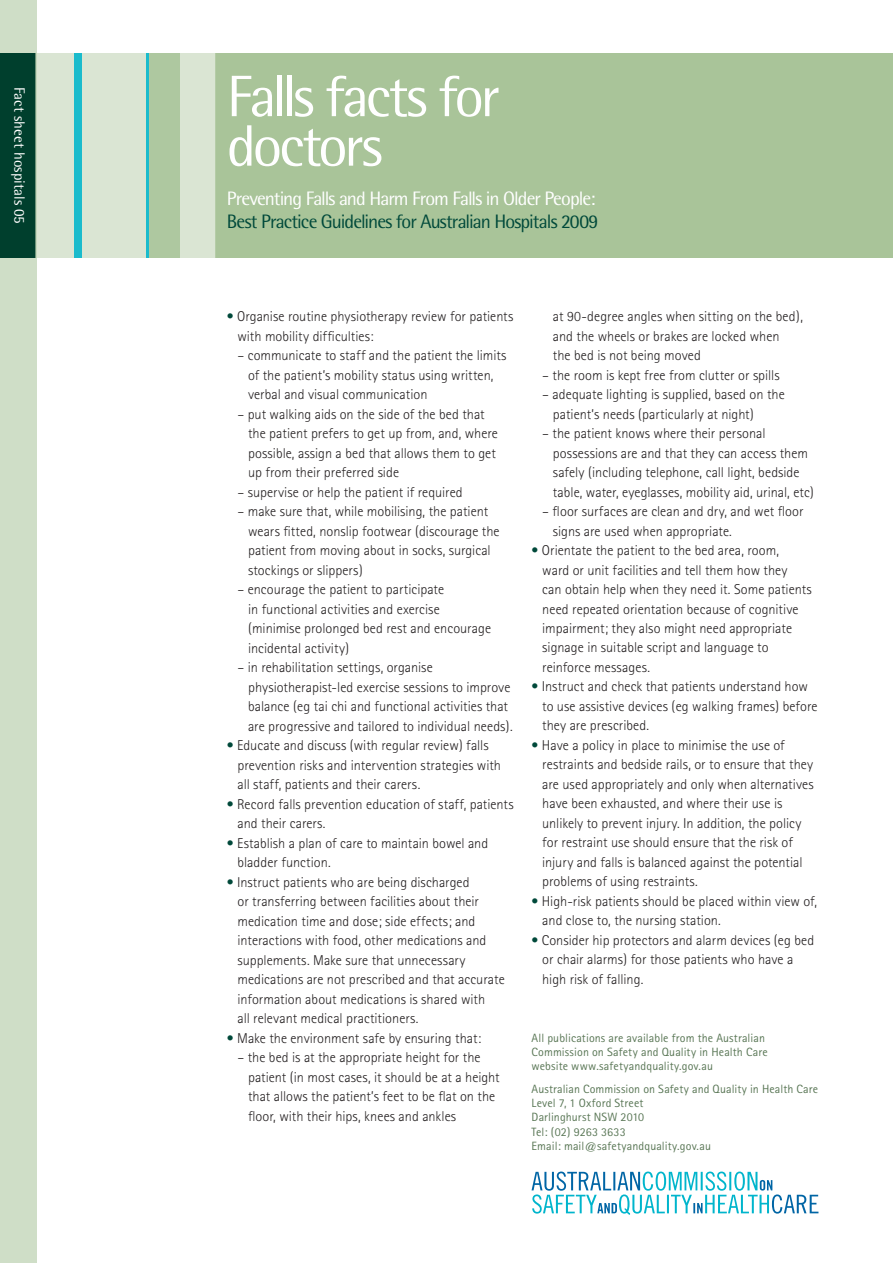
<style>
.page{position:relative;width:893px;height:1263px;background:#fff}
.page>*{position:absolute;margin:0;border:0;box-sizing:border-box;transform-origin:0 0}
.t1{font:58.5px/49.5px "Rotis Semi Sans";letter-spacing:-.055em;color:#fff}
.t2{font:19.5px "Rotis Semi Sans";letter-spacing:-.045em;color:#00493a}
.t3{font:19.5px "Rotis Semi Sans";letter-spacing:-.05em;color:#fff}
.t4{font:15px "Rotis Semi Sans";letter-spacing:.005em;color:#fff}
.t5{font:300 14.25px/19.5px "Rotis Sans Serif";color:#231f20}
.t6{font:12px/14.2px "Rotis Sans Serif";letter-spacing:.01em;color:#5a7756}
.s1{color:#00493a}
</style>
<div class="page">
<svg style="left:531px;top:1171px;width:287px;height:44px"></svg>
<div style="left:215px;top:53px;width:678px;height:204px;background:#a9c499"></div>
<div style="left:0;top:0;width:36px;height:1263px;background:#cfdec7"></div>
<div style="left:0;top:53px;width:36px;height:204px;background:#003f2d"></div>
<div style="left:36px;top:53px;width:180px;height:204px;background:#dae5d3"></div>
<div style="left:74px;top:53px;width:8px;height:204px;background:#1abbcc"></div>
<hr style="left:146px;top:53px;width:3px;height:204px;background:#00b6cc">
<div style="left:149px;top:53px;width:30px;height:204px;background:#aec8a0"></div>
<p class="t4" style="left:28px;top:87px;width:139px;rotate:90deg">Fact sheet hospitals 05</p>
<h1 class="t1" style="left:227px;top:71px;width:275px">Falls facts for doctors</h1>
<h2 class="t3" style="left:227px;top:187px;width:370px">Preventing Falls and Harm From Falls in Older People:</h2>
<h2 class="t2" style="left:227px;top:210px;width:373px">Best Practice Guidelines for Australian Hospitals 2009</h2>
<p class="t5" style="left:237px;top:307px;width:277px;text-indent:-11px"><span class="s1">•</span> Organise routine physiotherapy review for patients with mobility difficulties:</p>
<p class="t5" style="left:248px;top:346px;width:260px;text-indent:-11px">– communicate to staff and the patient the limits of the patient’s mobility status using written, verbal and visual communication</p>
<p class="t5" style="left:248px;top:404px;width:251px;text-indent:-11px">– put walking aids on the side of the bed that the patient prefers to get up from, and, where possible, assign a bed that allows them to get up from their preferred side</p>
<p class="t5" style="left:237px;top:482px;width:227px">– supervise or help the patient if required</p>
<p class="t5" style="left:248px;top:502px;width:253px;text-indent:-11px">– make sure that, while mobilising, the patient wears fitted, nonslip footwear (discourage the patient from moving about in socks, surgical stockings or slippers)</p>
<p class="t5" style="left:248px;top:580px;width:245px;text-indent:-11px">– encourage the patient to participate<br>in functional activities and exercise (minimise prolonged bed rest and encourage incidental activity)</p>
<p class="t5" style="left:248px;top:658px;width:266px;text-indent:-11px">– in rehabilitation settings, organise physiotherapist-led exercise sessions to improve balance (eg tai chi and functional activities that are progressive and tailored to individual needs).</p>
<p class="t5" style="left:237px;top:736px;width:265px;text-indent:-11px"><span class="s1">•</span> Educate and discuss (with regular review) falls prevention risks and intervention strategies with all staff, patients and their carers.</p>
<p class="t5" style="left:237px;top:794px;width:278px;text-indent:-11px"><span class="s1">•</span> Record falls prevention education of staff, patients and their carers.</p>
<p class="t5" style="left:237px;top:833px;width:252px;text-indent:-11px"><span class="s1">•</span> Establish a plan of care to maintain bowel and bladder function.</p>
<p class="t5" style="left:237px;top:872px;width:269px;text-indent:-11px"><span class="s1">•</span> Instruct patients who are being discharged<br>or transferring between facilities about their medication time and dose; side effects; and interactions with food, other medications and supplements. Make sure that unnecessary medications are not prescribed and that accurate information about medications is shared with<br>all relevant medical practitioners.</p>
<p class="t5" style="left:227px;top:1028px;width:256px"><span class="s1">•</span> Make the environment safe by ensuring that:</p>
<p class="t5" style="left:248px;top:1047px;width:253px;text-indent:-11px">– the bed is at the appropriate height for the patient (in most cases, it should be at a height that allows the patient’s feet to be flat on the floor, with their hips, knees and ankles</p>
<p class="t5" style="left:553px;top:306px;width:252px">at 90-degree angles when sitting on the bed), and the wheels or brakes are locked when<br>the bed is not being moved</p>
<p class="t5" style="left:542px;top:365px;width:239px">– the room is kept free from clutter or spills</p>
<p class="t5" style="left:553px;top:384px;width:233px;text-indent:-11px">– adequate lighting is supplied, based on the patient’s needs (particularly at night)</p>
<p class="t5" style="left:553px;top:423px;width:262px;text-indent:-11px">– the patient knows where their personal possessions are and that they can access them safely (including telephone, call light, bedside table, water, eyeglasses, mobility aid, urinal, etc)</p>
<p class="t5" style="left:553px;top:501px;width:252px;text-indent:-11px">– floor surfaces are clean and dry, and wet floor signs are used when appropriate.</p>
<p class="t5" style="left:542px;top:540px;width:271px;text-indent:-11px"><span class="s1">•</span> Orientate the patient to the bed area, room,<br>ward or unit facilities and tell them how they<br>can obtain help when they need it. Some patients need repeated orientation because of cognitive impairment; they also might need appropriate signage in suitable script and language to reinforce messages.</p>
<p class="t5" style="left:542px;top:677px;width:277px;text-indent:-11px"><span class="s1">•</span> Instruct and check that patients understand how to use assistive devices (eg walking frames) before they are prescribed.</p>
<p class="t5" style="left:542px;top:735px;width:273px;text-indent:-11px"><span class="s1">•</span> Have a policy in place to minimise the use of restraints and bedside rails, or to ensure that they are used appropriately and only when alternatives have been exhausted, and where their use is unlikely to prevent injury. In addition, the policy for restraint use should ensure that the risk of injury and falls is balanced against the potential problems of using restraints.</p>
<p class="t5" style="left:542px;top:891px;width:276px;text-indent:-11px"><span class="s1">•</span> High-risk patients should be placed within view of, and close to, the nursing station.</p>
<p class="t5" style="left:542px;top:930px;width:274px;text-indent:-11px"><span class="s1">•</span> Consider hip protectors and alarm devices (eg bed or chair alarms) for those patients who have a high risk of falling.</p>
<p class="t6" style="left:532px;top:1030px;width:238px">All publications are available from the Australian<br>Commission on Safety and Quality in Health Care website www.safetyandquality.gov.au</p>
<p class="t6" style="left:532px;top:1081px;width:288px">Australian Commission on Safety and Quality in Health Care<br>Level 7, 1 Oxford Street<br>Darlinghurst NSW 2010<br>Tel: (02) 9263 3633<br>Email: mail@safetyandquality.gov.au</p>
</div>
